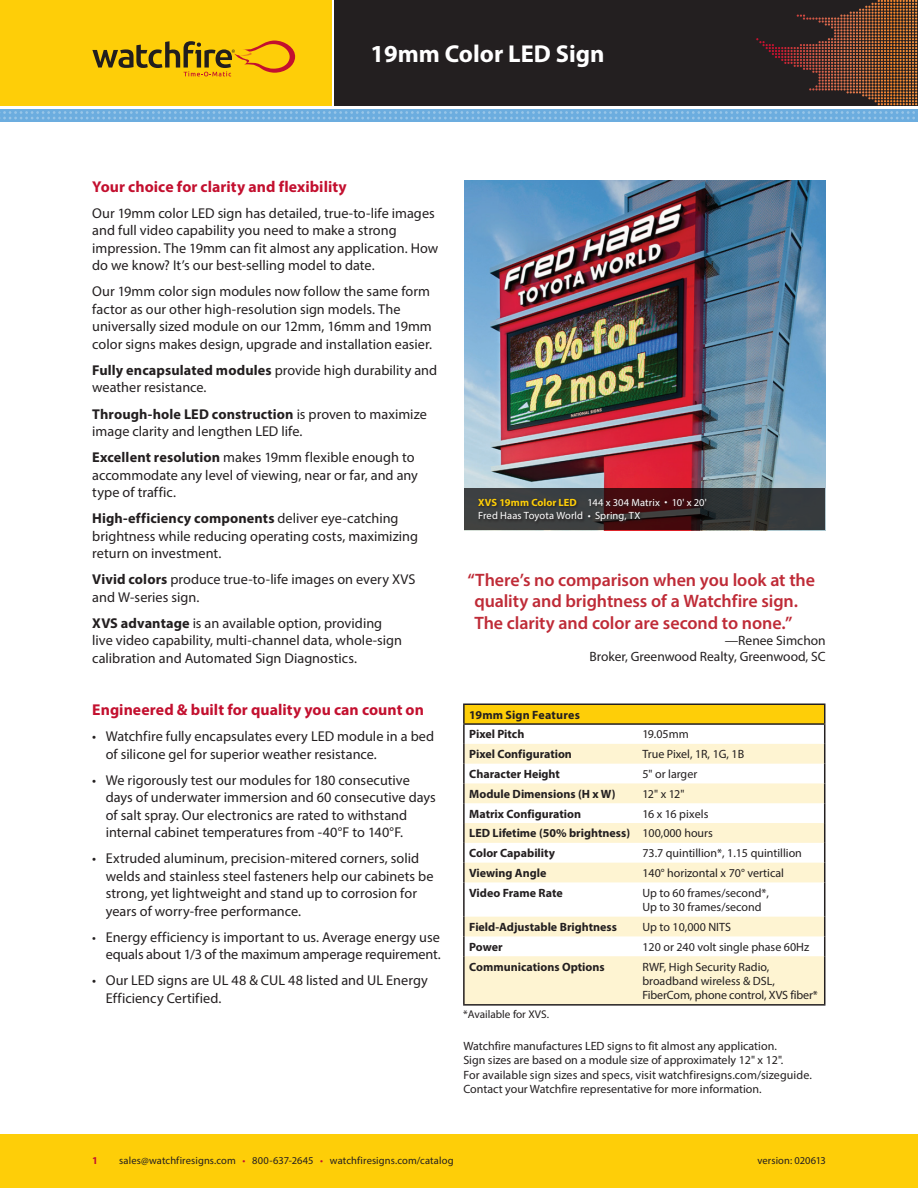
<style>
.page{position:relative;width:918px;height:1188px;background:#fff}
.page>*{position:absolute;margin:0;border:0;box-sizing:border-box;transform-origin:0 0}
.t1{font:700 24.6px "Myriad Pro";color:#fff}
.t2{font:600 18px/21.6px "Myriad Pro";letter-spacing:-.005em;color:#bf2b37}
.t3{font:700 15.75px "Myriad Pro";letter-spacing:.005em;color:#c3102f}
.t4{font:14.25px/17.4px "Myriad Pro";color:#231f20}
.t5{font:13.5px/16.2px "Myriad Pro";color:#231f20;text-align:right}
.t6{font:12px/14.4px "Myriad Pro";color:#231f20}
.t7{font:700 12px/19.8px "Myriad Pro";color:#231f20}
.t8{font:11.25px "Myriad Pro";color:#231f20}
.t9{font:10.5px "Myriad Pro";letter-spacing:.01em;color:#231f20}
.t10{font:10.5px/13.5px "Myriad Pro";letter-spacing:.01em;color:#fff}
.t11{font:700 10.5px "Myriad Pro";color:#c3102f}
.s1{font-weight:700}
.s2{font-size:13.5px}
.s3{font-weight:700;color:#fece08}
.s4{font-weight:400}
.s5{color:#c3102f}
</style>
<div class="page">
<img style="left:465px;top:181px;width:360px;height:308px">
<svg style="left:465px;top:489px;width:360px;height:41px;background:#373133"></svg>
<svg style="left:465px;top:882px;width:359px;height:122px;fill:#fef4d2"></svg>
<hr style="left:463px;top:882px;width:2px;height:35px;background:#231f20">
<hr style="left:824px;top:882px;width:1px;height:35px;background:#231f20">
<svg style="left:463px;top:917px;width:2px;height:19px"></svg>
<hr style="left:463px;top:936px;width:2px;height:20px;background:#231f20">
<svg style="left:824px;top:917px;width:1px;height:39px"></svg>
<hr style="left:463px;top:956px;width:2px;height:48px;background:#231f20">
<hr style="left:824px;top:956px;width:1px;height:48px;background:#231f20">
<hr style="left:463px;top:1004px;width:174px;height:2px;background:#231f20">
<hr style="left:637px;top:1004px;width:188px;height:2px;background:#231f20">
<svg style="left:463px;top:704px;width:362px;height:178px"></svg>
<svg style="left:477px;top:498px;width:233px;height:28px;background:#382a2b"></svg>
<div style="left:0;top:1134px;width:918px;height:54px;background:#fece08"></div>
<div style="left:0;top:0;width:332px;height:106px;background:#fece08"></div>
<div style="left:334px;top:0;width:584px;height:106px;background:#231f20"></div>
<div style="left:0;top:109px;width:918px;height:13px;background:#6caddf"></div>
<svg style="left:0;top:111px;width:915px;height:8px"></svg>
<svg style="left:878px;top:0;width:39px;height:5px"></svg>
<svg style="left:92px;top:41px;width:204px;height:35px"></svg>
<h1 class="t1" style="left:371px;top:38px;width:236px">19mm Color LED Sign</h1>
<p class="t3" style="left:92px;top:176px;width:256px">Your choice for clarity and flexibility</p>
<p class="t4" style="left:92px;top:204px;width:348px">Our 19mm color LED sign has detailed, true-to-life images and full video capability you need to make a strong impression. The 19mm can fit almost any application. How do we know? It’s our best-selling model to date.</p>
<p class="t4" style="left:92px;top:283px;width:341px">Our 19mm color sign modules now follow the same form factor as our other high-resolution sign models. The universally sized module on our 12mm, 16mm and 19mm color signs makes design, upgrade and installation easier.</p>
<p class="t4" style="left:92px;top:361px;width:347px"><span class="s1">Fully encapsulated modules</span> provide high durability and weather resistance.</p>
<p class="t4" style="left:92px;top:405px;width:336px"><span class="s1">Through-hole LED construction</span> is proven to maximize image clarity and lengthen LED life.</p>
<p class="t4" style="left:92px;top:448px;width:327px"><span class="s1">Excellent resolution</span> makes 19mm flexible enough to accommodate any level of viewing, near or far, and any type of traffic.</p>
<p class="t4" style="left:92px;top:510px;width:327px"><span class="s1">High-efficiency components</span> deliver eye-catching brightness while reducing operating costs, maximizing return on investment.</p>
<p class="t4" style="left:92px;top:571px;width:325px"><span class="s1">Vivid colors</span> produce true-to-life images on every XVS and W-series sign.</p>
<p class="t4" style="left:92px;top:614px;width:311px"><span class="s1">XVS advantage</span> is an available option, providing live video capability, multi-channel data, whole-sign calibration and Automated Sign Diagnostics.</p>
<p class="t3" style="left:92px;top:699px;width:333px">Engineered &amp; built for quality you can count on</p>
<p class="t4" style="left:106px;top:727px;width:330px;text-indent:-13px">• Watchfire fully encapsulates every LED module in a bed of silicone gel for superior weather resistance.</p>
<p class="t4" style="left:106px;top:771px;width:332px;text-indent:-13px">• We rigorously test our modules for 180 consecutive days of underwater immersion and 60 consecutive days of salt spray. Our electronics are rated to withstand internal cabinet temperatures from -40°F to 140°F.</p>
<p class="t4" style="left:106px;top:849px;width:329px;text-indent:-13px">• Extruded aluminum, precision-mitered corners, solid welds and stainless steel fasteners help our cabinets be strong, yet lightweight and stand up to corrosion for years of worry-free performance.</p>
<p class="t4" style="left:92px;top:928px;width:350px;text-align:right"><span class="s2">•</span> Energy efficiency is important to us. Average energy use equals about 1/3 of the maximum amperage requirement.</p>
<p class="t4" style="left:106px;top:972px;width:324px;text-indent:-13px">• Our LED signs are UL 48 &amp; CUL 48 listed and UL Energy<br>Efficiency Certified.</p>
<p class="t10" style="left:478px;top:496px;width:230px"><span class="s3">XVS 19mm Color LED</span> 144 x 304 Matrix • 10' x 20'<br>Fred Haas Toyota World • Spring, TX</p>
<p class="t2" style="left:474px;top:568px;width:342px;text-indent:-7px">“There’s no comparison when you look at the quality and brightness of a Watchfire sign.<br>The clarity and color are second to none.”</p>
<p class="t5" style="left:589px;top:632px;width:238px">—Renee Simchon<br>Broker, Greenwood Realty, Greenwood, SC</p>
<p class="t7" style="left:469px;top:704px;width:112px">19mm Sign Features<br>Pixel Pitch</p>
<p class="t6" style="left:642px;top:727px;width:48px">19.05mm</p>
<p class="t7" style="left:469px;top:744px;width:104px">Pixel Configuration</p>
<p class="t6" style="left:642px;top:747px;width:103px">True Pixel, 1R, 1G, 1B</p>
<p class="t7" style="left:469px;top:764px;width:92px">Character Height</p>
<p class="t6" style="left:642px;top:767px;width:56px">5" or larger</p>
<p class="t7" style="left:469px;top:784px;width:148px">Module Dimensions (H x W)</p>
<p class="t6" style="left:642px;top:786px;width:44px">12" x 12"</p>
<p class="t7" style="left:469px;top:803px;width:113px">Matrix Configuration</p>
<p class="t7" style="left:469px;top:803px;width:245px;text-indent:173px"><span class="s4">16 x 16 pixels<br></span>LED Lifetime (50% brightness) <span class="s4">100,000 hours<br></span>Color Capability</p>
<p class="t6" style="left:642px;top:846px;width:161px">73.7 quintillion*, 1.15 quintillion</p>
<p class="t7" style="left:469px;top:863px;width:79px">Viewing Angle</p>
<p class="t6" style="left:642px;top:866px;width:143px">140° horizontal x 70° vertical</p>
<p class="t7" style="left:469px;top:883px;width:95px">Video Frame Rate</p>
<p class="t6" style="left:642px;top:885px;width:128px">Up to 60 frames/second*,<br>Up to 30 frames/second</p>
<p class="t7" style="left:469px;top:917px;width:149px">Field-Adjustable Brightness</p>
<p class="t6" style="left:642px;top:920px;width:90px">Up to 10,000 NITS</p>
<p class="t7" style="left:469px;top:937px;width:35px">Power</p>
<p class="t6" style="left:642px;top:939px;width:168px">120 or 240 volt single phase 60Hz</p>
<p class="t7" style="left:469px;top:956px;width:137px">Communications Options</p>
<p class="t6" style="left:642px;top:959px;width:177px">RWF, High Security Radio, broadband wireless &amp; DSL,<br>FiberCom, phone control, XVS fiber*</p>
<p class="t8" style="left:463px;top:1007px;width:87px">*Available for XVS.</p>
<p class="t6" style="left:463px;top:1039px;width:350px">Watchfire manufactures LED signs to fit almost any application.<br>Sign sizes are based on a module size of approximately 12" x 12".<br>For available sign sizes and specs, visit watchfiresigns.com/sizeguide.<br>Contact your Watchfire representative for more information.</p>
<p class="t11" style="left:92px;top:1153px;width:7px">1</p>
<p class="t9" style="left:119px;top:1154px;width:336px">sales@watchfiresigns.com <span class="s5">•</span> 800-637-2645 <span class="s5">•</span> watchfiresigns.com/catalog</p>
<p class="t9" style="left:757px;top:1154px;width:70px">version: 020613</p>
</div>
